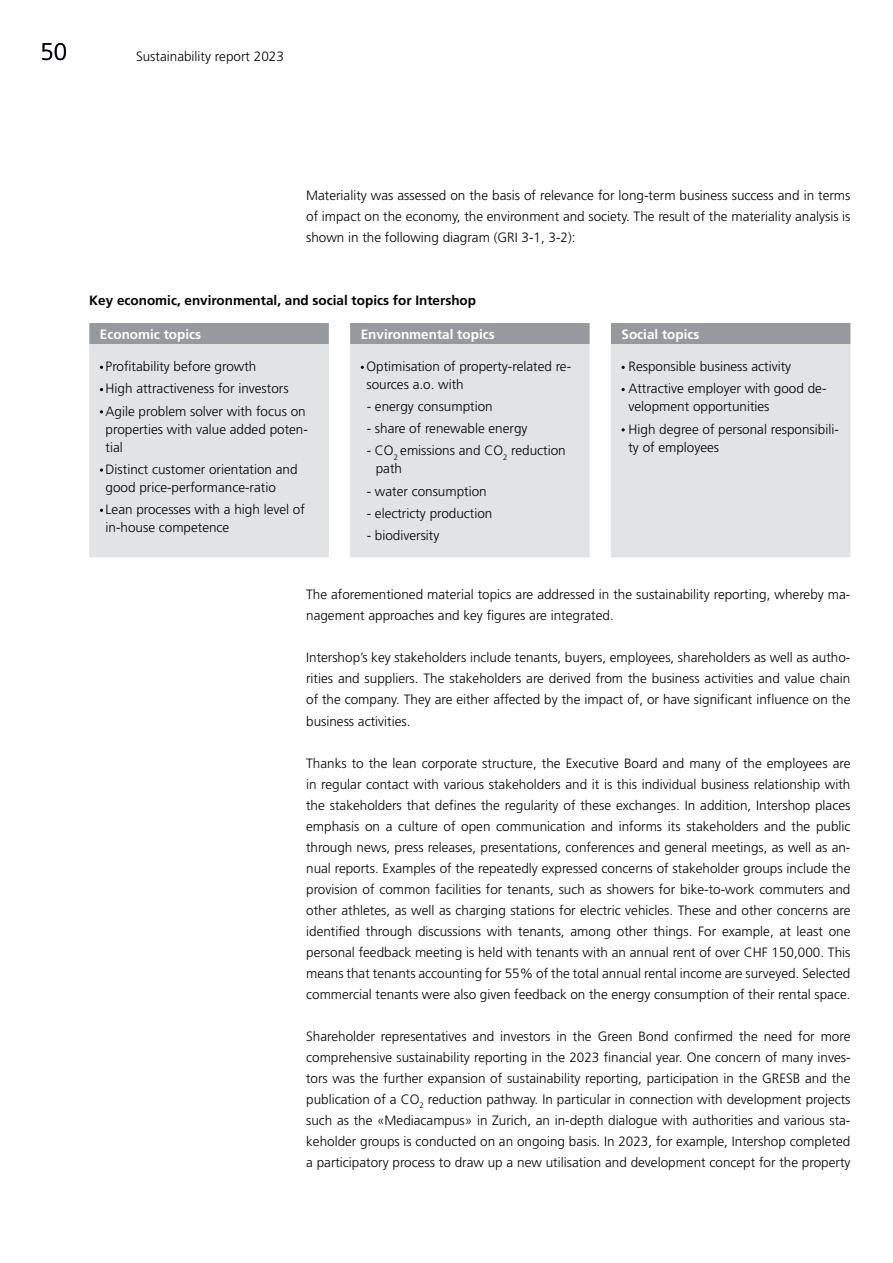
<style>
.page{position:relative;width:893px;height:1263px;background:#fff}
.page>*{position:absolute;margin:0;border:0;box-sizing:border-box;transform-origin:0 0}
.t1{font:300 24px "Frutiger LT Std";color:#020006}
.t2{font:300 13.5px/21px "Frutiger LT Std";color:#020006}
.t3{font:700 13.5px "Frutiger LT Std";color:#020006}
.t4{font:700 13.5px "Frutiger LT Std";color:#fff}
</style>
<div class="page">
<div style="left:89px;top:323px;width:761px;height:21px;background:#969a9e"></div>
<div style="left:89px;top:344px;width:761px;height:213px;background:#e2e3e4"></div>
<svg style="left:100px;top:468px;width:3px;height:4px"></svg>
<svg style="left:621px;top:366px;width:4px;height:3px"></svg>
<svg style="left:621px;top:388px;width:4px;height:3px"></svg>
<svg style="left:621px;top:428px;width:4px;height:3px"></svg>
<h1 class="t1" style="left:41px;top:40px;width:28px">50</h1>
<p class="t2" style="left:136px;top:46px;width:149px">Sustainability report 2023</p>
<p class="t2" style="left:306px;top:186px;width:546px;text-align:justify">Materiality was assessed on the basis of relevance for long-term business success and in terms of impact on the economy, the environment and society. The result of the materiality analysis is shown in the following diagram (GRI 3-1, 3-2):</p>
<p class="t3" style="left:89px;top:294px;width:388px">Key economic, environmental, and social topics for Intershop</p>
<p class="t4" style="left:100px;top:327px;width:103px">Economic topics</p>
<p class="t4" style="left:361px;top:327px;width:136px">Environmental topics</p>
<p class="t4" style="left:621px;top:327px;width:80px">Social topics</p>
<p class="t2" style="left:106px;top:356px;width:202px;line-height:22.2px">Profitability before growth<br>High attractiveness for investors<br>Agile problem solver with focus on</p>
<p class="t2" style="left:106px;top:421px;width:204px;line-height:18px">properties with value added poten&shy;tial</p>
<p class="t2" style="left:106px;top:461px;width:194px;line-height:18px">Distinct customer orientation and good price-performance-ratio</p>
<p class="t2" style="left:106px;top:501px;width:201px;line-height:18px">Lean processes with a high level of in-house competence</p>
<p class="t2" style="left:366px;top:358px;width:206px;line-height:18px">Optimisation of property-related re&shy;sources a.o. with</p>
<p class="t2" style="left:367px;top:397px;width:128px">- energy consumption</p>
<p class="t2" style="left:367px;top:419px;width:162px">- share of renewable energy</p>
<p class="t2" style="left:376px;top:442px;width:191px;line-height:18px;text-indent:-9px">- CO<sub>2</sub> emissions and CO<sub>2</sub> reduction path</p>
<p class="t2" style="left:367px;top:481px;width:122px">- water consumption</p>
<p class="t2" style="left:367px;top:503px;width:127px">- electricty production</p>
<p class="t2" style="left:367px;top:526px;width:74px">- biodiversity</p>
<p class="t2" style="left:628px;top:356px;width:200px;line-height:22.2px">Responsible business activity<br>Attractive employer with good de-</p>
<p class="t2" style="left:628px;top:396px;width:212px;line-height:22.2px">velopment opportunities<br>High degree of personal responsibili-</p>
<p class="t2" style="left:628px;top:437px;width:92px">ty of employees</p>
<p class="t2" style="left:306px;top:585px;width:546px">The aforementioned material topics are addressed in the sustainability reporting, whereby ma&shy;nagement approaches and key figures are integrated.</p>
<p class="t2" style="left:306px;top:648px;width:546px;text-align:justify">Intershop’s key stakeholders include tenants, buyers, employees, shareholders as well as autho&shy;rities and suppliers. The stakeholders are derived from the business activities and value chain of the company. They are either affected by the impact of, or have significant influence on the business activities.</p>
<p class="t2" style="left:306px;top:753px;width:546px;text-align:justify">Thanks to the lean corporate structure, the Executive Board and many of the employees are in regular contact with various stakeholders and it is this individual business relationship with the stakeholders that defines the regularity of these exchanges. In addition, Intershop places emphasis on a culture of open communication and informs its stakeholders and the public through news, press releases, presentations, conferences and general meetings, as well as an&shy;nual reports. Examples of the repeatedly expressed concerns of stakeholder groups include the provision of common facilities for tenants, such as showers for bike-to-work commuters and other athletes, as well as charging stations for electric vehicles. These and other concerns are identified through discussions with tenants, among other things. For example, at least one personal feedback meeting is held with tenants with an annual rent of over CHF 150,000. This means that tenants accounting for 55% of the total annual rental income are surveyed. Selected commercial tenants were also given feedback on the energy consumption of their rental space.</p>
<p class="t2" style="left:306px;top:1026px;width:546px;text-align:justify">Shareholder representatives and investors in the Green Bond confirmed the need for more comprehensive sustainability reporting in the 2023 financial year. One concern of many inves&shy;tors was the further expansion of sustainability reporting, participation in the GRESB and the publication of a CO<sub>2</sub> reduction pathway. In particular in connection with development projects such as the «Mediacampus» in Zurich, an in-depth dialogue with authorities and various sta&shy;keholder groups is conducted on an ongoing basis. In 2023, for example, Intershop completed a participatory process to draw up a new utilisation and development concept for the property</p>
</div>
